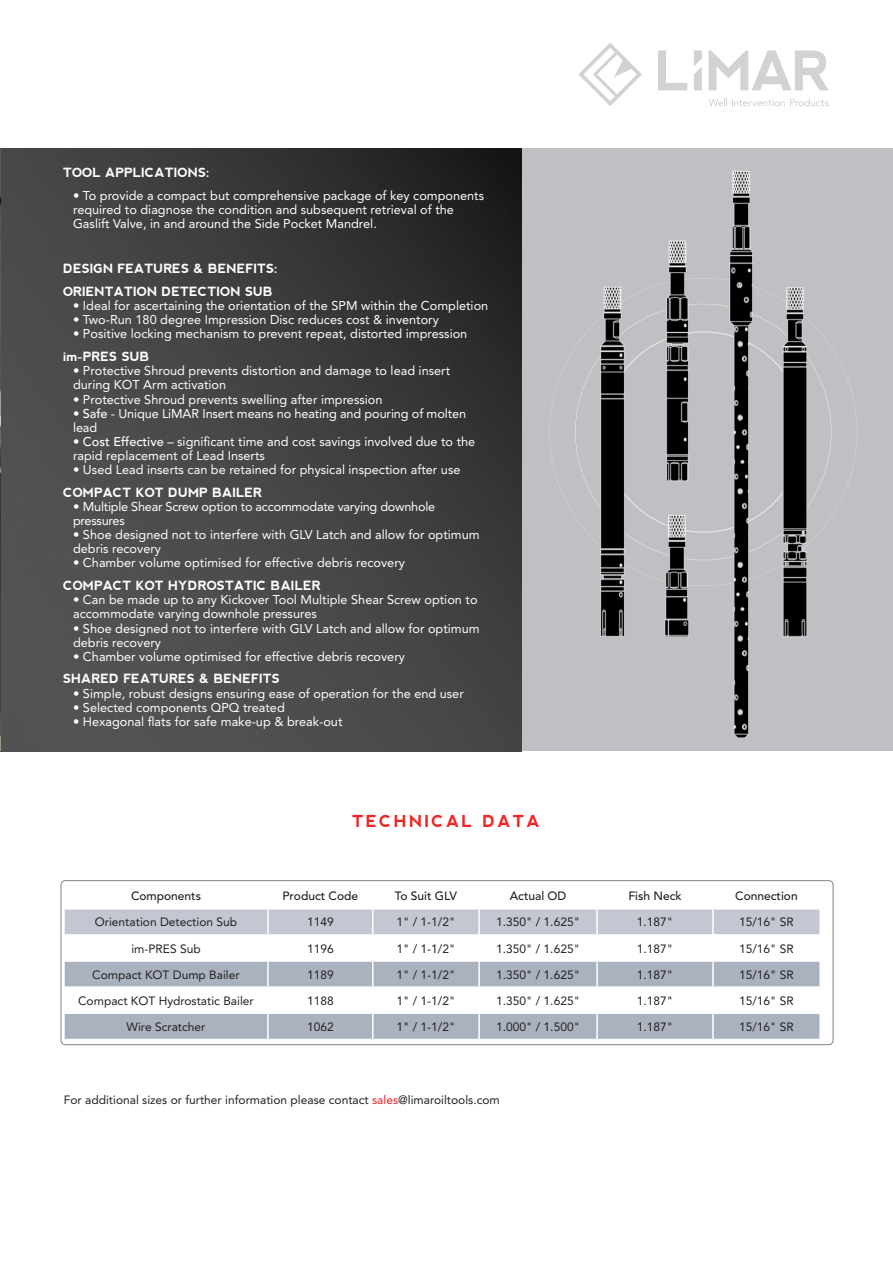
<style>
.page{position:relative;width:893px;height:1263px;background:#fff}
.page>*{position:absolute;margin:0;border:0;box-sizing:border-box;transform-origin:0 0}
.t1{font:700 16.5px "nevis";letter-spacing:.13em;color:#ee2726}
.t2{font:12.75px/14.1px "Avenir LT Std";color:#fff}
.t3{font:700 12.75px "nevis";color:#fff}
.t4{font:12.75px/14.1px "Avenir LT Std";letter-spacing:-.02em;color:#fff}
.t5{font:12px "Avenir LT Std";color:#231f20}
.t6{font:500 12px "Avenir LT Std";color:#231f20}
.s1{font-weight:500}
.s2{color:#ee1d23}
</style>
<div class="page">
<svg style="left:658px;top:50px;width:29px;height:40px"></svg>
<svg style="left:708px;top:50px;width:121px;height:40px"></svg>
<svg style="left:578px;top:43px;width:64px;height:63px"></svg>
<svg style="left:694px;top:50px;width:8px;height:40px"></svg>
<svg style="left:708px;top:99px;width:121px;height:7px"></svg>
<div style="left:521px;top:149px;width:372px;height:602px;background:#bfc0c3"></div>
<img style="left:0;top:149px;width:522px;height:602px">
<svg style="left:64px;top:909px;width:756px;height:130px"></svg>
<hr style="left:267px;top:936px;width:2px;height:24px;background:#fff">
<hr style="left:372px;top:936px;width:2px;height:24px;background:#fff">
<hr style="left:267px;top:962px;width:2px;height:24px;background:#fff">
<hr style="left:372px;top:962px;width:2px;height:24px;background:#fff">
<hr style="left:267px;top:988px;width:2px;height:24px;background:#fff">
<hr style="left:372px;top:988px;width:2px;height:24px;background:#fff">
<hr style="left:267px;top:1014px;width:2px;height:25px;background:#fff">
<hr style="left:372px;top:1014px;width:2px;height:25px;background:#fff">
<hr style="left:65px;top:934px;width:203px;height:2px;background:#fff">
<hr style="left:268px;top:934px;width:105px;height:2px;background:#fff">
<hr style="left:65px;top:960px;width:203px;height:2px;background:#fff">
<hr style="left:268px;top:960px;width:105px;height:2px;background:#fff">
<hr style="left:65px;top:986px;width:203px;height:2px;background:#fff">
<hr style="left:268px;top:986px;width:105px;height:2px;background:#fff">
<hr style="left:65px;top:1012px;width:203px;height:2px;background:#fff">
<hr style="left:268px;top:1012px;width:105px;height:2px;background:#fff">
<img style="left:0;top:149px;width:1px;height:601px">
<div style="left:61px;top:880px;width:772px;height:165px;border:1px solid #808285;border-radius:4px"></div>
<img style="left:571px;top:171px;width:286px;height:567px">
<p class="t3" style="left:63px;top:165px;width:148px">TOOL APPLICATIONS:</p>
<p class="t2" style="left:73px;top:188px;width:413px">• To provide a compact but comprehensive package of key components required to diagnose the condition and subsequent retrieval of the<br>Gaslift Valve, in and around the Side Pocket Mandrel.</p>
<p class="t3" style="left:63px;top:262px;width:216px">DESIGN FEATURES &amp; BENEFITS:</p>
<p class="t3" style="left:63px;top:284px;width:211px">ORIENTATION DETECTION SUB</p>
<p class="t2" style="left:73px;top:299px;width:417px">• Ideal for ascertaining the orientation of the SPM within the Completion</p>
<p class="t2" style="left:73px;top:313px;width:367px">• Two-Run 180 degree Impression Disc reduces cost &amp; inventory</p>
<p class="t2" style="left:73px;top:327px;width:396px">• Positive locking mechanism to prevent repeat, distorted impression</p>
<p class="t3" style="left:63px;top:349px;width:88px">im-PRES SUB</p>
<p class="t2" style="left:73px;top:364px;width:379px">• Protective Shroud prevents distortion and damage to lead insert during KOT Arm activation</p>
<p class="t2" style="left:73px;top:392px;width:311px">• Protective Shroud prevents swelling after impression</p>
<p class="t2" style="left:73px;top:406px;width:394px">• <span class="s1">Safe</span> - Unique LiMAR Insert means no heating and pouring of molten lead</p>
<p class="t2" style="left:73px;top:434px;width:404px">• <span class="s1">Cost Effective</span> – significant time and cost savings involved due to the rapid replacement of Lead Inserts</p>
<p class="t2" style="left:73px;top:463px;width:389px">• Used Lead inserts can be retained for physical inspection after use</p>
<p class="t3" style="left:63px;top:485px;width:200px">COMPACT KOT DUMP BAILER</p>
<p class="t4" style="left:73px;top:500px;width:364px">• Multiple Shear Screw option to accommodate varying downhole pressures</p>
<p class="t2" style="left:73px;top:528px;width:408px">• Shoe designed not to interfere with GLV Latch and allow for optimum debris recovery</p>
<p class="t2" style="left:73px;top:556px;width:333px">• Chamber volume optimised for effective debris recovery</p>
<p class="t3" style="left:63px;top:578px;width:259px">COMPACT KOT HYDROSTATIC BAILER</p>
<p class="t2" style="left:73px;top:593px;width:406px">• Can be made up to any Kickover Tool Multiple Shear Screw option to accommodate varying downhole pressures</p>
<p class="t2" style="left:73px;top:621px;width:408px">• Shoe designed not to interfere with GLV Latch and allow for optimum debris recovery</p>
<p class="t2" style="left:73px;top:649px;width:333px">• Chamber volume optimised for effective debris recovery</p>
<p class="t3" style="left:63px;top:672px;width:218px">SHARED FEATURES &amp; BENEFITS</p>
<p class="t2" style="left:73px;top:686px;width:392px">• Simple, robust designs ensuring ease of operation for the end user</p>
<p class="t2" style="left:73px;top:700px;width:213px">• Selected components QPQ treated</p>
<p class="t2" style="left:73px;top:714px;width:271px">• Hexagonal flats for safe make-up &amp; break-out</p>
<p class="t1" style="left:352px;top:811px;width:189px">TECHNICAL DATA</p>
<p class="t6" style="left:131px;top:889px;width:72px">Components</p>
<p class="t6" style="left:283px;top:889px;width:77px">Product Code</p>
<p class="t6" style="left:395px;top:889px;width:64px">To Suit GLV</p>
<p class="t6" style="left:510px;top:889px;width:58px">Actual OD</p>
<p class="t6" style="left:628px;top:889px;width:55px">Fish Neck</p>
<p class="t6" style="left:735px;top:889px;width:64px">Connection</p>
<p class="t5" style="left:95px;top:915px;width:144px">Orientation Detection Sub</p>
<p class="t5" style="left:307px;top:915px;width:28px">1149</p>
<p class="t5" style="left:397px;top:915px;width:60px">1" / 1-1/2"</p>
<p class="t5" style="left:496px;top:915px;width:85px">1.350" / 1.625"</p>
<p class="t5" style="left:637px;top:915px;width:38px">1.187"</p>
<p class="t5" style="left:739px;top:915px;width:56px">15/16" SR</p>
<p class="t5" style="left:131px;top:941px;width:71px">im-PRES Sub</p>
<p class="t5" style="left:307px;top:941px;width:28px">1196</p>
<p class="t5" style="left:397px;top:941px;width:60px">1" / 1-1/2"</p>
<p class="t5" style="left:496px;top:941px;width:85px">1.350" / 1.625"</p>
<p class="t5" style="left:637px;top:941px;width:38px">1.187"</p>
<p class="t5" style="left:739px;top:941px;width:56px">15/16" SR</p>
<p class="t5" style="left:92px;top:967px;width:149px">Compact KOT Dump Bailer</p>
<p class="t5" style="left:307px;top:967px;width:28px">1189</p>
<p class="t5" style="left:397px;top:967px;width:60px">1" / 1-1/2"</p>
<p class="t5" style="left:496px;top:967px;width:85px">1.350" / 1.625"</p>
<p class="t5" style="left:637px;top:967px;width:38px">1.187"</p>
<p class="t5" style="left:739px;top:967px;width:56px">15/16" SR</p>
<p class="t5" style="left:78px;top:993px;width:177px">Compact KOT Hydrostatic Bailer</p>
<p class="t5" style="left:307px;top:993px;width:28px">1188</p>
<p class="t5" style="left:397px;top:993px;width:60px">1" / 1-1/2"</p>
<p class="t5" style="left:496px;top:993px;width:85px">1.350" / 1.625"</p>
<p class="t5" style="left:637px;top:993px;width:38px">1.187"</p>
<p class="t5" style="left:739px;top:993px;width:56px">15/16" SR</p>
<p class="t5" style="left:127px;top:1019px;width:80px">Wire Scratcher</p>
<p class="t5" style="left:307px;top:1019px;width:28px">1062</p>
<p class="t5" style="left:397px;top:1019px;width:60px">1" / 1-1/2"</p>
<p class="t5" style="left:496px;top:1019px;width:85px">1.000" / 1.500"</p>
<p class="t5" style="left:637px;top:1019px;width:38px">1.187"</p>
<p class="t5" style="left:739px;top:1019px;width:56px">15/16" SR</p>
<p class="t5" style="left:64px;top:1092px;width:438px">For additional sizes or further information please contact <span class="s2">sales</span>@limaroiltools.com</p>
</div>
